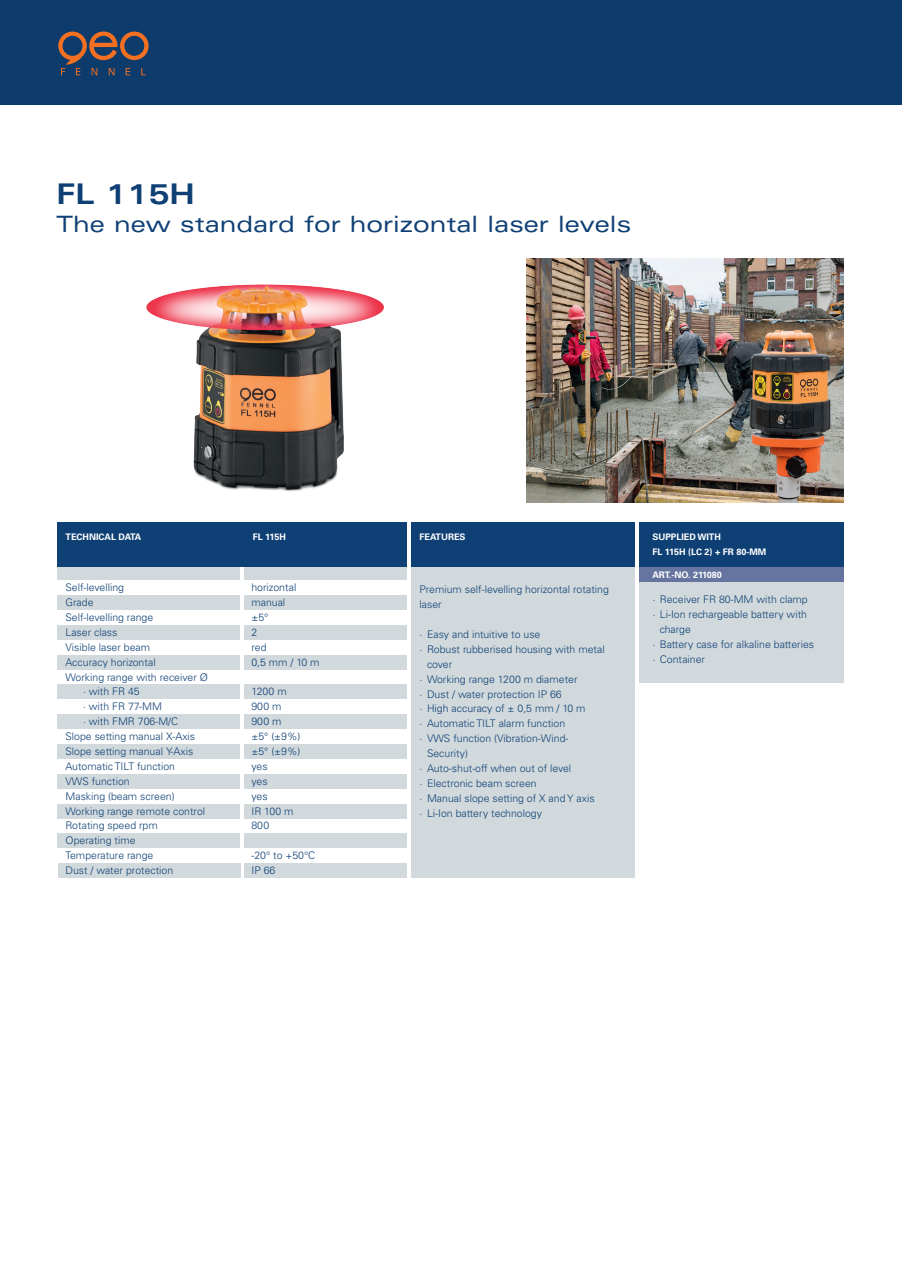
<style>
.page{position:relative;width:902px;height:1272px;background:#fff}
.page>*{position:absolute;margin:0;border:0;box-sizing:border-box;transform-origin:0 0}
.t1{font:700 expanded 28.5px "Univers LT Std";color:#0f4075}
.t2{font:expanded 22.5px "Univers LT Std";color:#0f4075}
.t3{font:300 10.5px/14.9px "Univers LT Std";color:#0f4075}
.t4{font:700 9px/14.9px "Univers LT Std";color:#fff}
</style>
<div class="page">
<div style="left:0;top:0;width:901px;height:104px;background:#0d3b6b"></div>
<svg style="left:58px;top:32px;width:90px;height:43px"></svg>
<img style="left:146px;top:284px;width:238px;height:208px">
<img style="left:526px;top:258px;width:317px;height:244px">
<div style="left:639px;top:581px;width:204px;height:101px;background:#d1d9dc"></div>
<div style="left:244px;top:863px;width:162px;height:14px;background:#d1d9dc"></div>
<div style="left:58px;top:863px;width:183px;height:14px;background:#d1d9dc"></div>
<div style="left:57px;top:833px;width:182px;height:15px;background:#d1d9dc"></div>
<div style="left:244px;top:654px;width:163px;height:15px;background:#d1d9dc"></div>
<div style="left:57px;top:654px;width:183px;height:15px;background:#d1d9dc"></div>
<div style="left:244px;top:625px;width:163px;height:14px;background:#d1d9dc"></div>
<div style="left:57px;top:625px;width:183px;height:14px;background:#d1d9dc"></div>
<div style="left:244px;top:684px;width:163px;height:15px;background:#d1d9dc"></div>
<div style="left:57px;top:684px;width:183px;height:15px;background:#d1d9dc"></div>
<div style="left:244px;top:773px;width:163px;height:15px;background:#d1d9dc"></div>
<div style="left:244px;top:803px;width:163px;height:15px;background:#d1d9dc"></div>
<div style="left:57px;top:773px;width:183px;height:15px;background:#d1d9dc"></div>
<div style="left:57px;top:803px;width:183px;height:15px;background:#d1d9dc"></div>
<div style="left:244px;top:744px;width:163px;height:15px;background:#d1d9dc"></div>
<div style="left:57px;top:744px;width:183px;height:15px;background:#d1d9dc"></div>
<div style="left:244px;top:714px;width:163px;height:15px;background:#d1d9dc"></div>
<div style="left:57px;top:714px;width:183px;height:15px;background:#d1d9dc"></div>
<div style="left:411px;top:566px;width:223px;height:312px;background:#d1d9dc"></div>
<div style="left:244px;top:595px;width:163px;height:15px;background:#d1d9dc"></div>
<div style="left:57px;top:595px;width:183px;height:15px;background:#d1d9dc"></div>
<div style="left:411px;top:521px;width:223px;height:45px;background:#0f4075"></div>
<div style="left:244px;top:565px;width:163px;height:15px;background:#d1d9dc"></div>
<div style="left:57px;top:565px;width:183px;height:15px;background:#d1d9dc"></div>
<div style="left:639px;top:566px;width:204px;height:15px;background:#66759f"></div>
<div style="left:244px;top:833px;width:162px;height:15px;background:#d1d9dc"></div>
<div style="left:639px;top:521px;width:204px;height:45px;background:#0f4075"></div>
<div style="left:244px;top:521px;width:163px;height:45px;background:#0f4075"></div>
<div style="left:57px;top:521px;width:187px;height:45px;background:#0f4075"></div>
<h1 class="t1" style="left:57px;top:177px;width:140px">FL 115H</h1>
<h2 class="t2" style="left:57px;top:211px;width:576px">The new standard for horizontal laser levels</h2>
<p class="t4" style="left:65px;top:529px;width:77px">TECHNICAL DATA</p>
<p class="t4" style="left:253px;top:529px;width:35px">FL 115H</p>
<p class="t3" style="left:65px;top:580px;width:60px">Self-levelling</p>
<p class="t3" style="left:251px;top:580px;width:46px">horizontal</p>
<p class="t3" style="left:65px;top:595px;width:30px">Grade</p>
<p class="t3" style="left:251px;top:595px;width:35px">manual</p>
<p class="t3" style="left:65px;top:610px;width:89px">Self-levelling range</p>
<p class="t3" style="left:251px;top:610px;width:18px">±5°</p>
<p class="t3" style="left:65px;top:624px;width:53px">Laser class</p>
<p class="t3" style="left:251px;top:624px;width:7px">2</p>
<p class="t3" style="left:65px;top:639px;width:86px">Visible laser beam</p>
<p class="t3" style="left:251px;top:639px;width:17px">red</p>
<p class="t3" style="left:65px;top:654px;width:92px">Accuracy horizontal</p>
<p class="t3" style="left:251px;top:654px;width:70px">0,5 mm / 10 m</p>
<p class="t3" style="left:83px;top:669px;width:126px;text-indent:-18px">Working range with receiver Ø ∙ with FR 45</p>
<p class="t3" style="left:251px;top:684px;width:37px">1200 m</p>
<p class="t3" style="left:83px;top:699px;width:80px">∙ with FR 77-MM</p>
<p class="t3" style="left:251px;top:699px;width:31px">900 m</p>
<p class="t3" style="left:83px;top:714px;width:97px">∙ with FMR 706-M/C</p>
<p class="t3" style="left:251px;top:714px;width:31px">900 m</p>
<p class="t3" style="left:65px;top:729px;width:131px">Slope setting manual X-Axis</p>
<p class="t3" style="left:251px;top:729px;width:50px">±5° (±9%)</p>
<p class="t3" style="left:65px;top:743px;width:129px">Slope setting manual Y-Axis</p>
<p class="t3" style="left:251px;top:743px;width:50px">±5° (±9%)</p>
<p class="t3" style="left:65px;top:758px;width:111px">Automatic TILT function</p>
<p class="t3" style="left:251px;top:758px;width:18px">yes</p>
<p class="t3" style="left:65px;top:773px;width:66px">VWS function</p>
<p class="t3" style="left:251px;top:773px;width:18px">yes</p>
<p class="t3" style="left:65px;top:788px;width:111px">Masking (beam screen)</p>
<p class="t3" style="left:251px;top:788px;width:18px">yes</p>
<p class="t3" style="left:65px;top:803px;width:141px">Working range remote control</p>
<p class="t3" style="left:251px;top:803px;width:44px">IR 100 m</p>
<p class="t3" style="left:65px;top:818px;width:94px">Rotating speed rpm</p>
<p class="t3" style="left:251px;top:818px;width:19px">800</p>
<p class="t3" style="left:65px;top:833px;width:89px">Operating time<br>Temperature range</p>
<p class="t3" style="left:251px;top:848px;width:65px">-20° to +50°C</p>
<p class="t3" style="left:65px;top:862px;width:109px">Dust / water protection</p>
<p class="t3" style="left:251px;top:862px;width:25px">IP 66</p>
<p class="t4" style="left:419px;top:529px;width:48px">FEATURES</p>
<p class="t3" style="left:419px;top:582px;width:191px">Premium self-levelling horizontal rotating laser</p>
<p class="t3" style="left:419px;top:626px;width:122px">· Easy and intuitive to use</p>
<p class="t3" style="left:419px;top:641px;width:187px">· Robust rubberised housing with metal</p>
<p class="t3" style="left:427px;top:656px;width:27px">cover</p>
<p class="t3" style="left:419px;top:671px;width:159px">· Working range 1200 m diameter</p>
<p class="t3" style="left:419px;top:686px;width:144px">· Dust / water protection IP 66</p>
<p class="t3" style="left:419px;top:701px;width:167px">· High accuracy of ± 0,5 mm / 10 m</p>
<p class="t3" style="left:419px;top:716px;width:147px">· Automatic TILT alarm function</p>
<p class="t3" style="left:419px;top:731px;width:150px">· VWS function (Vibration-Wind-</p>
<p class="t3" style="left:427px;top:746px;width:43px">Security)</p>
<p class="t3" style="left:419px;top:760px;width:153px">· Auto-shut-off when out of level</p>
<p class="t3" style="left:419px;top:775px;width:119px">· Electronic beam screen</p>
<p class="t3" style="left:419px;top:790px;width:176px">· Manual slope setting of X and Y axis</p>
<p class="t3" style="left:419px;top:805px;width:124px">· Li-Ion battery technology</p>
<p class="t4" style="left:688px;top:529px;width:52px;text-indent:-36px">SUPPLIED WITH<br>+ FR 77-MM</p>
<p class="t4" style="left:652px;top:567px;width:71px">ART.-NO. 211080</p>
<p class="t4" style="left:652px;top:544px;width:115px">FL 115H (LC 2) + FR 80-MM</p>
<p class="t3" style="left:652px;top:592px;width:157px">· Receiver FR 80-MM with clamp</p>
<p class="t3" style="left:652px;top:607px;width:156px">· Li-Ion rechargeable battery with</p>
<p class="t3" style="left:660px;top:621px;width:32px">charge</p>
<p class="t3" style="left:652px;top:636px;width:163px">· Battery case for alkaline batteries</p>
<p class="t3" style="left:652px;top:651px;width:54px">· Container</p>
</div>
